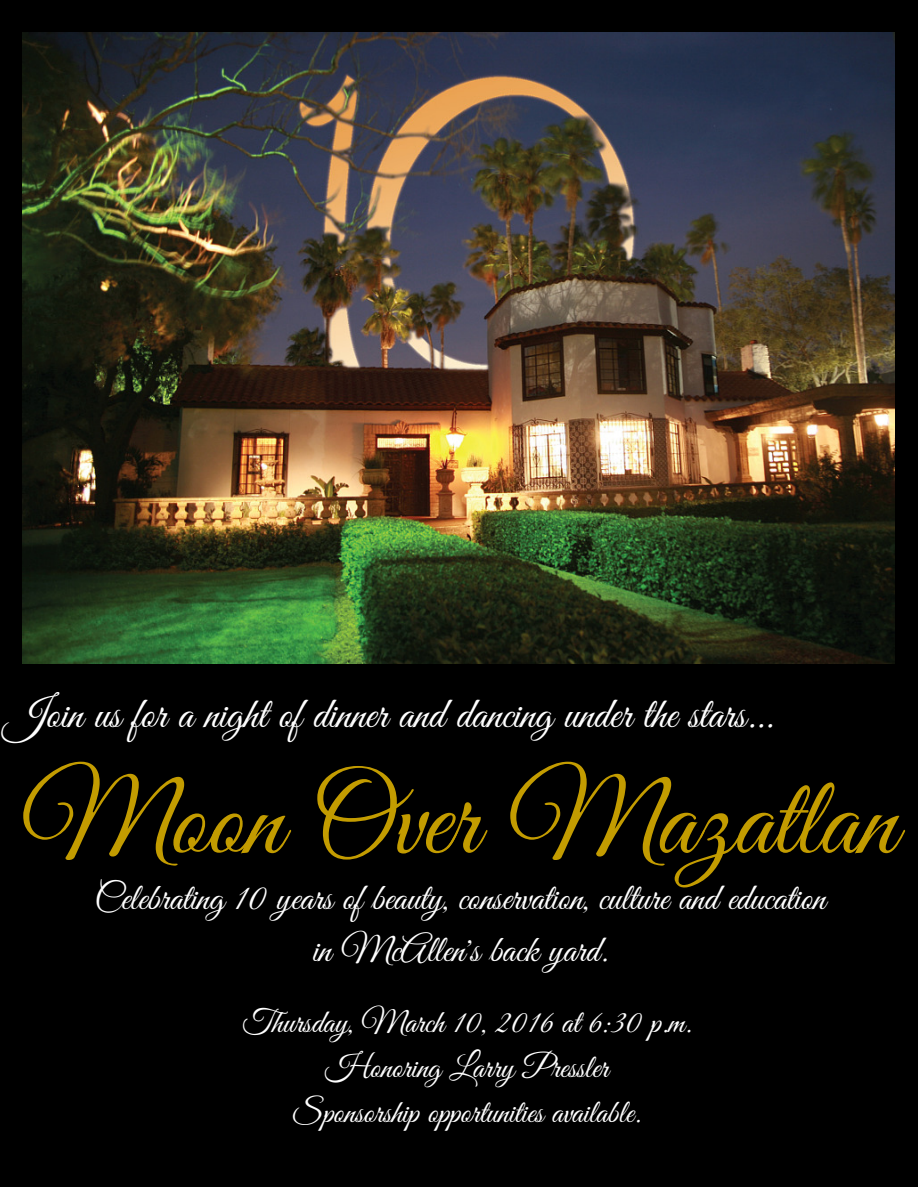
<style>
.page{position:relative;width:918px;height:1187px;background:#fff}
.page>*{position:absolute;margin:0;border:0;box-sizing:border-box;transform-origin:0 0}
.t1{font:112.05px "Great Vibes";color:#c39c00}
.t2{font:43.65px "Great Vibes";color:#fff}
.t3{font:37.35px/51.8px "Great Vibes";color:#fff;text-align:center}
.t4{font:32.7px/45px "Great Vibes";color:#fff;text-align:center}
</style>
<div class="page">
<div style="left:0;top:0;width:918px;height:1186px;background:#000"></div>
<img style="left:22px;top:32px;width:872px;height:631px">
<h2 class="t2" style="left:4px;top:689px;width:771px">Join us for a night of dinner and dancing under the stars...</h2>
<h1 class="t1" style="left:21px;top:757px;width:877px">Moon Over Mazatlan</h1>
<p class="t3" style="left:95px;top:874px;width:733px">Celebrating 10 years of beauty, conservation, culture and education in McAllen's back yard.</p>
<p class="t4" style="left:242px;top:1001px;width:451px">Thursday, March 10, 2016 at 6:30 p.m.<br>Honoring Larry Pressler<br>Sponsorship opportunities available.</p>
</div>
